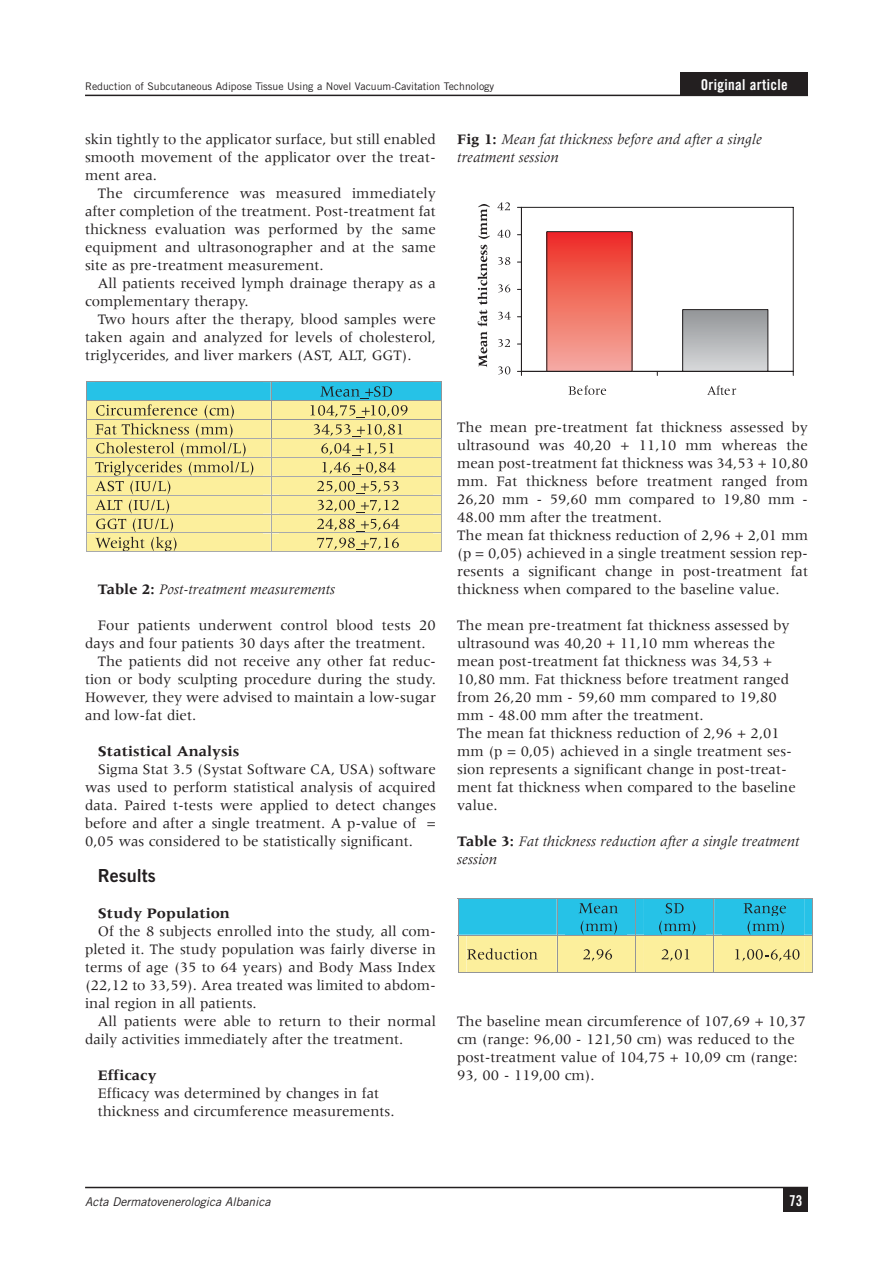
<style>
.page{position:relative;width:893px;height:1263px;background:#fff}
.page>*{position:absolute;margin:0;border:0;box-sizing:border-box;transform-origin:0 0}
.t1{font:18px "Trade Gothic Bold Two";color:#231f20}
.t2{font:15px/18px "Meridien";color:#231f20}
.t3{font:italic 15px/18px "Meridien";color:#231f20}
.t4{font:700 15px "Meridien";color:#231f20}
.t5{font:15px "Trade Gothic Bold Cond Twenty";letter-spacing:.02em;color:#fff}
.t6{font:italic 12px "Trade Gothic";color:#231f20}
.t7{font:10.5px "Trade Gothic";color:#231f20}
.s1{font-weight:700;font-style:normal}
</style>
<div class="page">
<div style="left:783px;top:1188px;width:25px;height:24px;background:#231f20"></div>
<hr style="left:85px;top:95px;width:723px;height:1px;background:#231f20">
<hr style="left:85px;top:1187px;width:723px;height:1px;background:#231f20">
<div style="left:680px;top:73px;width:128px;height:23px;background:#231f20"></div>
<svg style="left:86px;top:381px;width:356px;height:171px;background:#d2d89c"></svg>
<svg style="left:517px;top:206px;width:277px;height:170px"></svg>
<svg style="left:498px;top:366px;width:12px;height:8px"></svg>
<svg style="left:498px;top:339px;width:12px;height:8px"></svg>
<svg style="left:498px;top:312px;width:13px;height:8px"></svg>
<svg style="left:498px;top:284px;width:12px;height:8px"></svg>
<svg style="left:498px;top:257px;width:12px;height:8px"></svg>
<svg style="left:497px;top:230px;width:13px;height:8px"></svg>
<svg style="left:497px;top:202px;width:13px;height:8px"></svg>
<svg style="left:568px;top:386px;width:38px;height:9px"></svg>
<svg style="left:707px;top:386px;width:29px;height:9px"></svg>
<svg style="left:478px;top:245px;width:9px;height:122px"></svg>
<svg style="left:478px;top:204px;width:12px;height:35px"></svg>
<svg style="left:458px;top:898px;width:355px;height:75px;background:#8dcdb8"></svg>
<p class="t7" style="left:85px;top:82px;width:411px">Reduction of Subcutaneous Adipose Tissue Using a Novel Vacuum-Cavitation Technology</p>
<p class="t5" style="left:701px;top:79px;width:88px">Original article</p>
<p class="t2" style="left:85px;top:131px;width:352px;text-align:justify">skin tightly to the applicator surface, but still enabled smooth movement of the applicator over the treat&shy;ment area.</p>
<p class="t2" style="left:85px;top:185px;width:352px;text-align:justify;text-indent:13px">The circumference was measured immediately after completion of the treatment. Post-treatment fat thickness evaluation was performed by the same equipment and ultrasonographer and at the same site as pre-treatment measurement.</p>
<p class="t2" style="left:85px;top:275px;width:352px;text-indent:13px">All patients received lymph drainage therapy as a complementary therapy.</p>
<p class="t2" style="left:85px;top:311px;width:352px;text-align:justify;text-indent:13px">Two hours after the therapy, blood samples were taken again and analyzed for levels of cholesterol, triglycerides, and liver markers (AST, ALT, GGT).</p>
<p class="t3" style="left:457px;top:131px;width:306px"><span class="s1">Fig 1:</span> Mean fat thickness before and after a single treatment session</p>
<p class="t3" style="left:98px;top:581px;width:239px"><span class="s1">Table 2:</span> Post-treatment measurements</p>
<p class="t2" style="left:98px;top:617px;width:340px">Four patients underwent control blood tests 20</p>
<p class="t2" style="left:85px;top:635px;width:342px">days and four patients 30 days after the treatment.</p>
<p class="t2" style="left:98px;top:653px;width:340px">The patients did not receive any other fat reduc-</p>
<p class="t2" style="left:85px;top:671px;width:352px">tion or body sculpting procedure during the study.</p>
<p class="t2" style="left:85px;top:689px;width:352px">However, they were advised to maintain a low-sugar</p>
<p class="t2" style="left:85px;top:707px;width:113px">and low-fat diet.</p>
<p class="t4" style="left:98px;top:745px;width:143px">Statistical Analysis</p>
<p class="t2" style="left:85px;top:761px;width:352px;text-align:justify;text-indent:13px">Sigma Stat 3.5 (Systat Software CA, USA) software was used to perform statistical analysis of acquired data. Paired t-tests were applied to detect changes before and after a single treatment. A p-value of = 0,05 was considered to be statistically significant.</p>
<p class="t1" style="left:98px;top:869px;width:59px">Results</p>
<p class="t4" style="left:98px;top:907px;width:134px">Study Population</p>
<p class="t2" style="left:85px;top:923px;width:352px;text-align:justify;text-indent:13px">Of the 8 subjects enrolled into the study, all com&shy;pleted it. The study population was fairly diverse in terms of age (35 to 64 years) and Body Mass Index (22,12 to 33,59). Area treated was limited to abdom&shy;inal region in all patients.</p>
<p class="t2" style="left:85px;top:1013px;width:352px;text-indent:13px">All patients were able to return to their normal daily activities immediately after the treatment.</p>
<p class="t4" style="left:98px;top:1069px;width:60px">Efficacy</p>
<p class="t2" style="left:98px;top:1085px;width:298px">Efficacy was determined by changes in fat thickness and circumference measurements.</p>
<p class="t2" style="left:457px;top:419px;width:352px">The mean pre-treatment fat thickness assessed by ultrasound was 40,20 + 11,10 mm whereas the mean post-treatment fat thickness was 34,53 + 10,80 mm. Fat thickness before treatment ranged from 26,20 mm - 59,60 mm compared to 19,80 mm - 48.00 mm after the treatment.<br>The mean fat thickness reduction of 2,96 + 2,01 mm (p = 0,05) achieved in a single treatment session rep&shy;resents a significant change in post-treatment fat thickness when compared to the baseline value.</p>
<p class="t2" style="left:457px;top:617px;width:340px">The mean pre-treatment fat thickness assessed by ultrasound was 40,20 + 11,10 mm whereas the mean post-treatment fat thickness was 34,53 + 10,80 mm. Fat thickness before treatment ranged from 26,20 mm - 59,60 mm compared to 19,80 mm - 48.00 mm after the treatment.<br>The mean fat thickness reduction of 2,96 + 2,01 mm (p = 0,05) achieved in a single treatment ses&shy;sion represents a significant change in post-treat&shy;ment fat thickness when compared to the baseline value.</p>
<p class="t3" style="left:457px;top:833px;width:344px"><span class="s1">Table 3:</span> Fat thickness reduction after a single treatment session</p>
<p class="t2" style="left:457px;top:1013px;width:350px">The baseline mean circumference of 107,69 + 10,37 cm (range: 96,00 - 121,50 cm) was reduced to the post-treatment value of 104,75 + 10,09 cm (range:<br>93, 00 - 119,00 cm).</p>
<p class="t6" style="left:85px;top:1197px;width:189px">Acta Dermatovenerologica Albanica</p>
<p class="t5" style="left:789px;top:1195px;width:15px">73</p>
</div>
